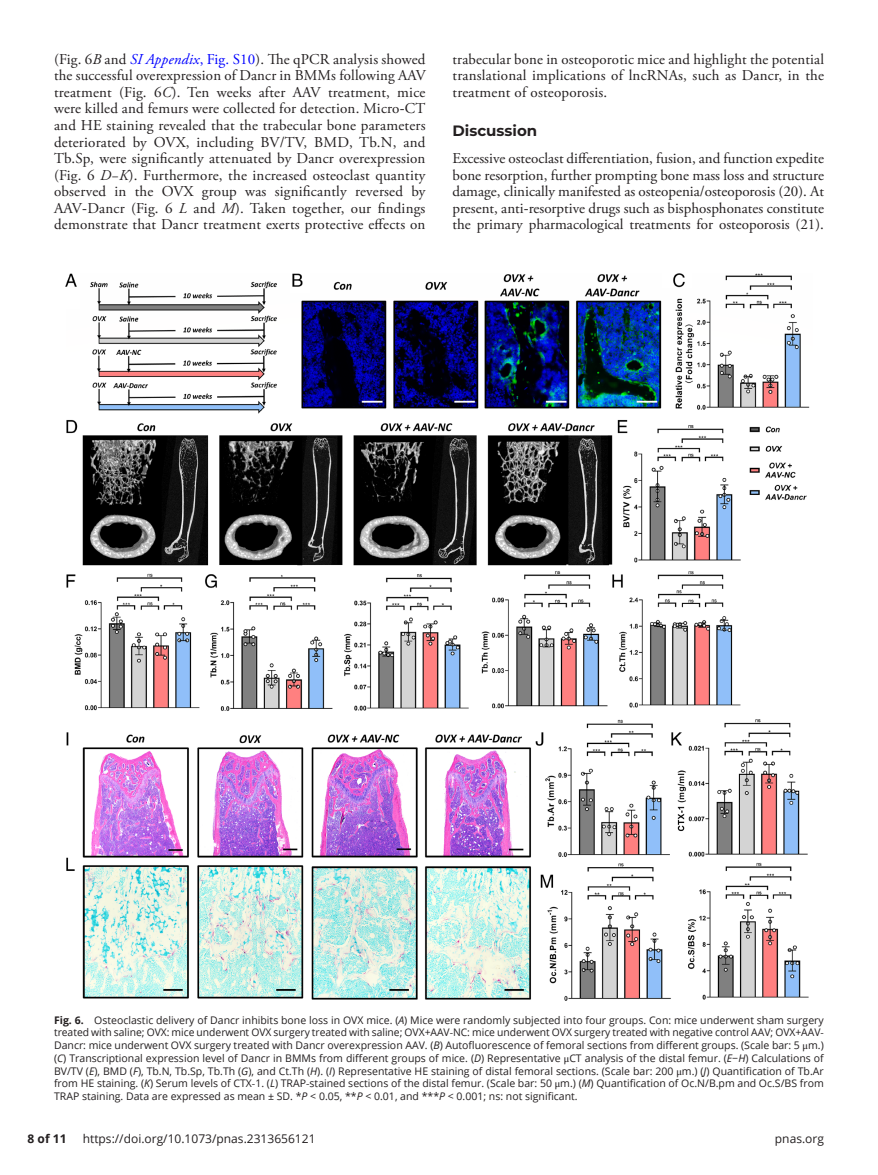
<style>
.page{position:relative;width:878px;height:1175px;background:#fff}
.page>*{position:absolute;margin:0;border:0;box-sizing:border-box;transform-origin:0 0}
.t1{font:15px/16.5px "Adobe Garamond Pro";letter-spacing:.015em;color:#231f20;text-align:justify}
.t2{font:700 15px "Montserrat";color:#231f20}
.t3{font:12px "Open Sans";color:#231f20}
.t4{font:700 12px "Open Sans";color:#231f20}
.t5{font:10.5px/12.8px "Open Sans";color:#231f20;text-align:justify}
.s1{font-style:italic}
.s2{font-style:italic;color:#00f}
.s3{color:#00f}
.s4{font-family:"STIX"}
.s5{font-weight:700}
</style>
<div class="page">
<img style="left:65px;top:273px;width:745px;height:728px">
<p class="t1" style="left:54px;top:51px;width:373px">(Fig. 6<span class="s1">B</span> and <span class="s2">SI Appendix</span><span class="s3">, Fig. S10</span>). The qPCR analysis showed the successful overexpression of Dancr in BMMs following AAV treatment (Fig. 6<span class="s1">C</span>). Ten weeks after AAV treatment, mice were killed and femurs were collected for detection. Micro<span class="s4">-</span>CT and HE staining revealed that the trabecular bone parameters deteriorated by OVX, including BV/TV, BMD, Tb.N, and Tb.Sp, were significantly attenuated by Dancr overexpression (Fig. 6 <span class="s1">D</span>−<span class="s1">K</span>). Furthermore, the increased osteoclast quantity observed in the OVX group was significantly reversed by AAV<span class="s4">-</span>Dancr (Fig. 6 <span class="s1">L</span> and <span class="s1">M</span>). Taken together, our findings demonstrate that Dancr treatment exerts protective effects on</p>
<p class="t1" style="left:452px;top:51px;width:373px">trabecular bone in osteoporotic mice and highlight the potential translational implications of lncRNAs, such as Dancr, in the treatment of osteoporosis.</p>
<p class="t2" style="left:452px;top:120px;width:86px">Discussion</p>
<p class="t1" style="left:452px;top:150px;width:373px">Excessive osteoclast differentiation, fusion, and function expedite bone resorption, further prompting bone mass loss and structure damage, clinically manifested as osteopenia/osteoporosis (20). At present, anti<span class="s4">-</span>resorptive drugs such as bisphosphonates constitute the primary pharmacological treatments for osteoporosis (21).</p>
<p class="t5" style="left:54px;top:1013px;width:771px"><span class="s5">Fig. 6.</span> Osteoclastic delivery of Dancr inhibits bone loss in OVX mice. (<span class="s1">A</span>) Mice were randomly subjected into four groups. Con: mice underwent sham surgery treated with saline; OVX: mice underwent OVX surgery treated with saline; OVX+AAV<span class="s4">-</span>NC: mice underwent OVX surgery treated with negative control AAV; OVX+AAV<span class="s4">-</span>Dancr: mice underwent OVX surgery treated with Dancr overexpression AAV. (<span class="s1">B</span>) Autofluorescence of femoral sections from different groups. (Scale bar: 5 <span class="s4">μ</span>m.) (<span class="s1">C</span>) Transcriptional expression level of Dancr in BMMs from different groups of mice. (<span class="s1">D</span>) Representative <span class="s4">μ</span>CT analysis of the distal femur. (<span class="s1">E</span>−<span class="s1">H</span>) Calculations of BV/TV (<span class="s1">E</span>), BMD (<span class="s1">F</span>), Tb.N, Tb.Sp, Tb.Th (<span class="s1">G</span>), and Ct.Th (<span class="s1">H</span>). (<span class="s1">I</span>) Representative HE staining of distal femoral sections. (Scale bar: 200 <span class="s4">μ</span>m.) (<span class="s1">J</span>) Quantification of Tb.Ar from HE staining. (<span class="s1">K</span>) Serum levels of CTX<span class="s4">-</span>1. (<span class="s1">L</span>) TRAP<span class="s4">-</span>stained sections of the distal femur. (Scale bar: 50 <span class="s4">μ</span>m.) (<span class="s1">M</span>) Quantification of Oc.N/B.pm and Oc.S/BS from TRAP staining. Data are expressed as mean ± SD. *<span class="s1">P</span> &lt; 0.05, **<span class="s1">P</span> &lt; 0.01, and ***<span class="s1">P</span> &lt; 0.001; ns: not significant.</p>
<p class="t4" style="left:28px;top:1130px;width:40px">8 of 11</p>
<p class="t3" style="left:83px;top:1130px;width:234px">https://doi.org/10.1073/pnas.2313656121</p>
<p class="t3" style="left:774px;top:1130px;width:51px">pnas.org</p>
</div>
